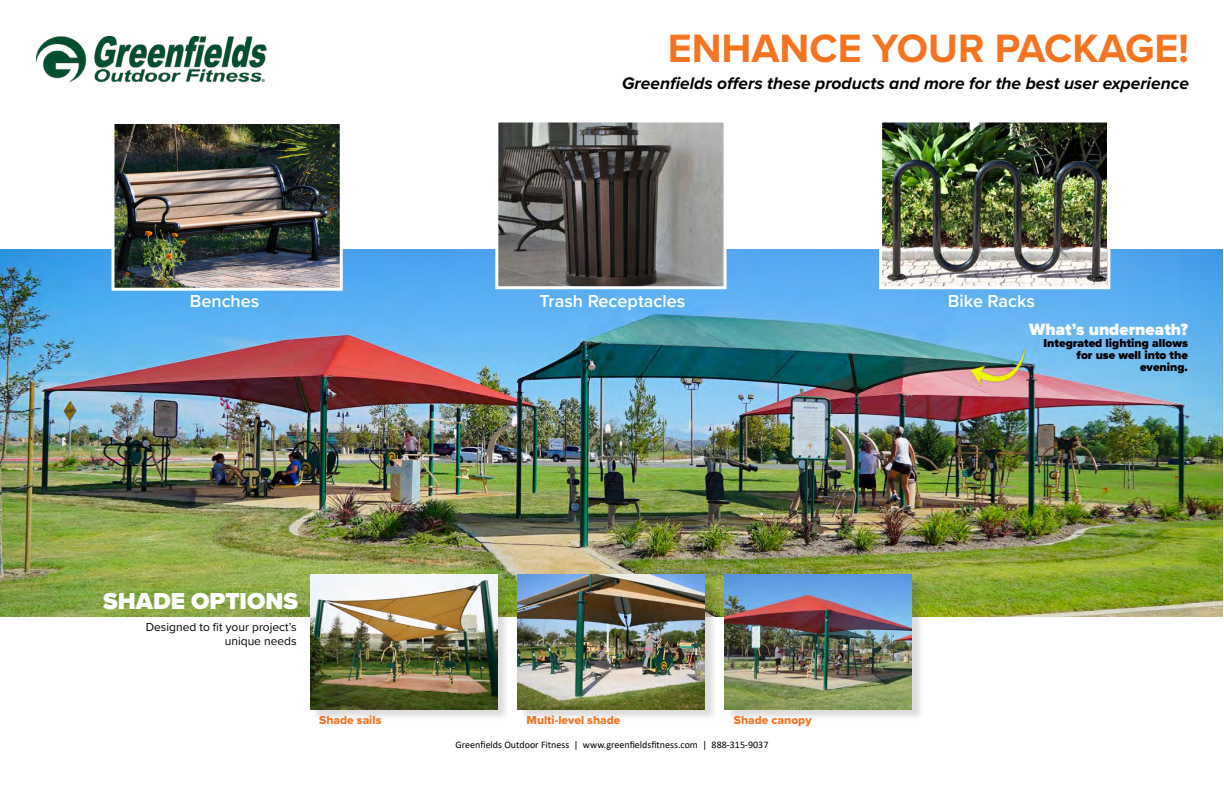
<style>
.page{position:relative;width:1224px;height:792px;background:#fff}
.page>*{position:absolute;margin:0;border:0;box-sizing:border-box;transform-origin:0 0}
.t1{font:700 41px "Proxima Nova";color:#f47421}
.t2{font:900 24px "Proxima Nova";color:#fff}
.t3{font:600 18px "Proxima Nova";color:#fff}
.t4{font:italic 700 17.4px "Proxima Nova";color:#000}
.t5{font:900 17px "Proxima Nova";color:#fff}
.t6{font:900 12px/12px "Proxima Nova";color:#000;text-align:right}
.t7{font:12px/14.4px "Proxima Nova";color:#000;text-align:right}
.t8{font:12px "Proxima Nova Extrabld";color:#f47421}
.t9{font:10px "Calibri";color:#000}
</style>
<div class="page">
<img style="left:0;top:249px;width:1223px;height:367px">
<div style="left:726px;top:576px;width:198px;height:146px;background:#000;opacity:.14"></div>
<img style="left:725px;top:575px;width:187px;height:134px">
<div style="left:312px;top:576px;width:198px;height:145px;background:#000;opacity:.14"></div>
<img style="left:310px;top:575px;width:187px;height:134px">
<div style="left:519px;top:576px;width:198px;height:146px;background:#000;opacity:.14"></div>
<img style="left:518px;top:575px;width:186px;height:134px">
<img style="left:962px;top:336px;width:81px;height:64px">
<img style="left:499px;top:124px;width:224px;height:161px">
<div style="left:495px;top:120px;width:232px;height:169px;border:3px solid #fff"></div>
<img style="left:116px;top:125px;width:223px;height:162px">
<div style="left:112px;top:121px;width:231px;height:170px;border:3px solid #fff"></div>
<img style="left:883px;top:124px;width:223px;height:161px">
<div style="left:879px;top:120px;width:231px;height:169px;border:3px solid #fff"></div>
<img style="left:36px;top:36px;width:231px;height:47px">
<h1 class="t1" style="left:668px;top:18px;width:523px">ENHANCE YOUR PACKAGE!</h1>
<h3 class="t4" style="left:622px;top:71px;width:569px">Greenfields offers these products and more for the best user experience</h3>
<h3 class="t3" style="left:190px;top:288px;width:71px">Benches</h3>
<h3 class="t3" style="left:540px;top:288px;width:147px">Trash Receptacles</h3>
<h3 class="t3" style="left:948px;top:288px;width:88px">Bike Racks</h3>
<h2 class="t2" style="left:103px;top:583px;width:196px">SHADE OPTIONS</h2>
<p class="t7" style="left:146px;top:619px;width:152px">Designed to fit your project’s unique needs</p>
<p class="t8" style="left:319px;top:711px;width:64px">Shade sails</p>
<p class="t8" style="left:526px;top:711px;width:96px">Multi-level shade</p>
<p class="t8" style="left:734px;top:711px;width:79px">Shade canopy</p>
<p class="t9" style="left:456px;top:738px;width:314px">Greenfields Outdoor Fitness | www.greenfieldsfitness.com | 888-315-9037</p>
<h3 class="t5" style="left:1029px;top:317px;width:160px">What’s underneath?</h3>
<p class="t6" style="left:1044px;top:337px;width:146px">Integrated lighting allows for use well into the evening.</p>
</div>
